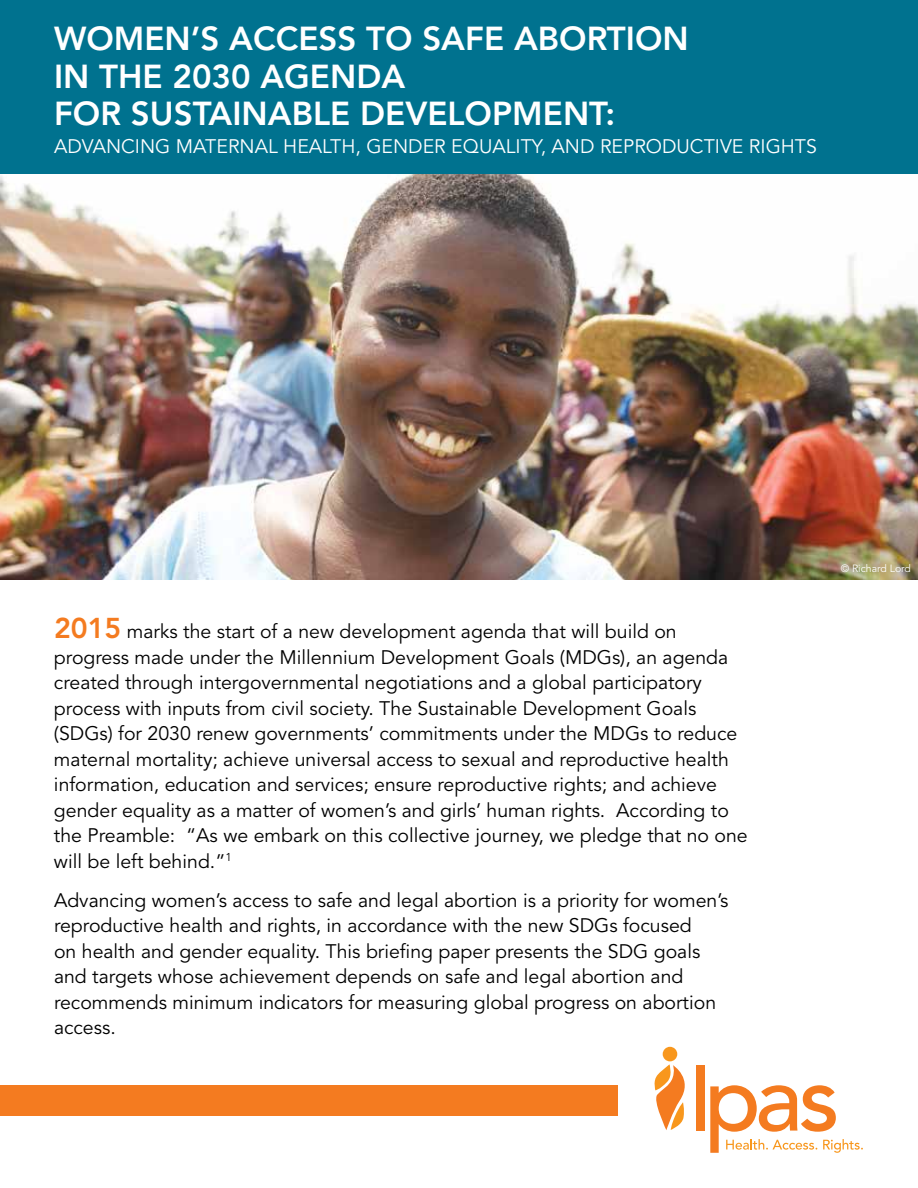
<style>
.page{position:relative;width:918px;height:1188px;background:#fff}
.page>*{position:absolute;margin:0;border:0;box-sizing:border-box;transform-origin:0 0}
.t1{font:800 33px/37.5px "Avenir LT Std";color:#fff}
.t2{font:19.5px/25.5px "Avenir LT Std";color:#000}
.t3{font:19.5px "Avenir LT Std";color:#fff}
.t4{font:10.5px "Avenir LT Std";color:#fff}
.s1{font-weight:800;font-size:28.5px;color:#f47b20}
</style>
<div class="page">
<img style="left:0;top:173px;width:918px;height:407px">
<div style="left:0;top:1086px;width:618px;height:30px;background:#f47b20"></div>
<div style="left:0;top:0;width:918px;height:173px;background:#00728f"></div>
<svg style="left:654px;top:1064px;width:31px;height:66px"></svg>
<div style="left:663px;top:1047px;width:14px;height:14px;background:#f8971d;border-radius:50%"></div>
<div style="left:696px;top:1065px;width:9px;height:66px;background:#f47b20"></div>
<svg style="left:710px;top:1085px;width:153px;height:68px"></svg>
<h1 class="t1" style="left:54px;top:20px;width:636px">WOMEN’S ACCESS TO SAFE ABORTION<br>IN THE 2030 AGENDA<br>FOR SUSTAINABLE DEVELOPMENT:</h1>
<p class="t3" style="left:54px;top:135px;width:136px">Advancing mat</p>
<p class="t3" style="left:216px;top:135px;width:590px">ernal health, g ender equality, and reproductive rig hts</p>
<p class="t2" style="left:54px;top:619px;width:695px"><span class="s1">2015</span> marks the start of a new development agenda that will build on progress made under the Millennium Development Goals (MDGs), an agenda created through intergovernmental negotiations and a global participatory process with inputs from civil society. The Sustainable Development Goals (SDGs) for 2030 renew governments’ commitments under the MDGs to reduce maternal mortality; achieve universal access to sexual and reproductive health information, education and services; ensure reproductive rights; and achieve gender equality as a matter of women’s and girls’ human rights. According to the Preamble: “As we embark on this collective journey, we pledge that no one will be left behind.”<sup>1</sup></p>
<p class="t2" style="left:54px;top:888px;width:676px">Advancing women’s access to safe and legal abortion is a priority for women’s reproductive health and rights, in accordance with the new SDGs focused<br>on health and gender equality. This briefing paper presents the SDG goals and targets whose achievement depends on safe and legal abortion and recommends minimum indicators for measuring global progress on abortion access.</p>
<p class="t4" style="left:841px;top:563px;width:72px">© Richard Lord</p>
</div>
